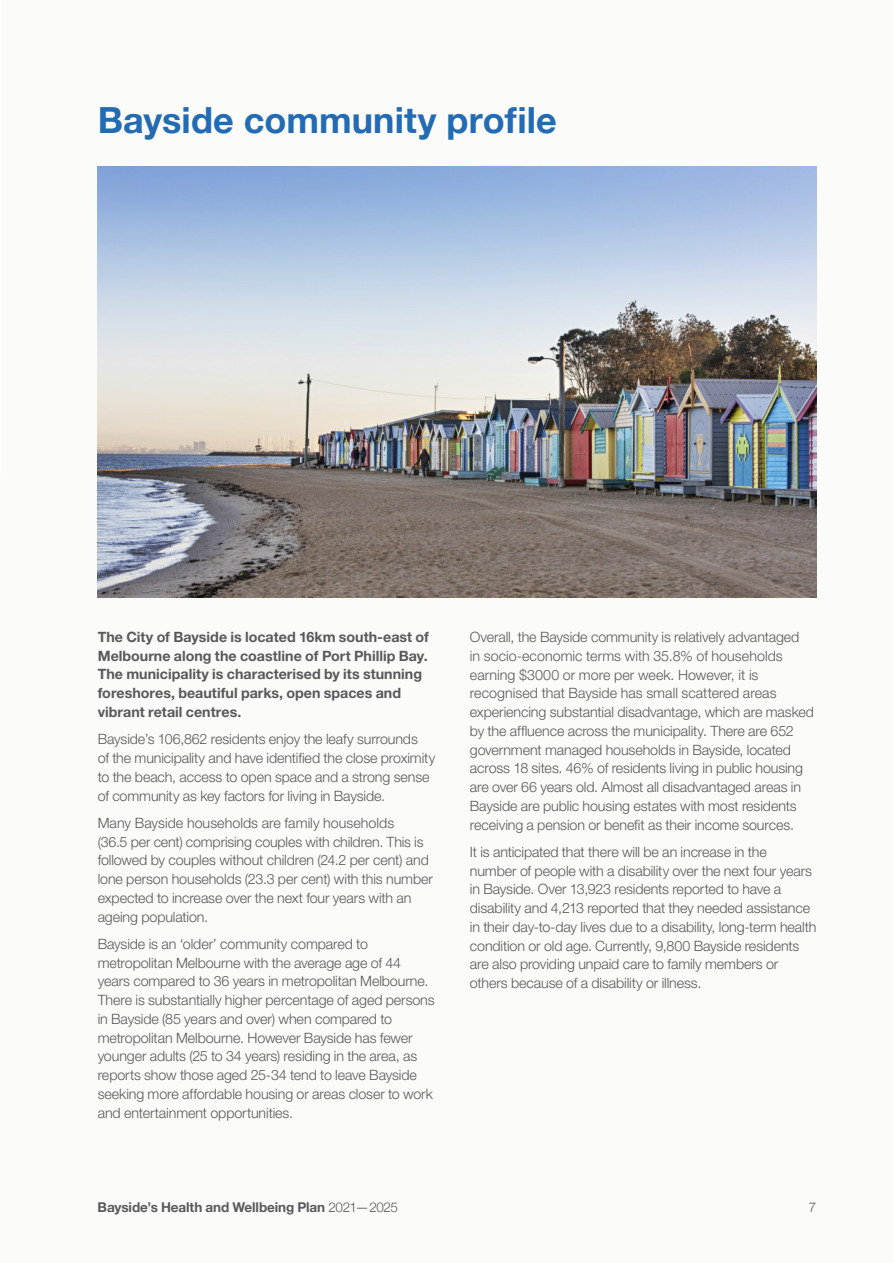
<style>
.page{position:relative;width:893px;height:1263px;background:#fbfbf9}
.page>*{position:absolute;margin:0;border:0;box-sizing:border-box;transform-origin:0 0}
.t1{font:700 36px "Helvetica Neue";color:#236bb3}
.t2{font:300 14.25px/18.8px "Helvetica Neue LT Std";letter-spacing:-.005em;color:#59595b}
.t3{font:700 14.25px/18.8px "Helvetica Neue LT Std";color:#59595b}
.t4{font:700 13.5px "Helvetica Neue";letter-spacing:-.005em;color:#59595b}
.t5{font:300 13.5px "Helvetica Neue";color:#59595b}
.s1{font-weight:300}
</style>
<div class="page">
<img style="left:98px;top:167px;width:718px;height:430px">
<h1 class="t1" style="left:98px;top:92px;width:461px">Bayside community profile</h1>
<p class="t3" style="left:98px;top:627px;width:333px">The City of Bayside is located 16km south-east of Melbourne along the coastline of Port Phillip Bay.<br>The municipality is characterised by its stunning foreshores, beautiful parks, open spaces and vibrant retail centres.</p>
<p class="t2" style="left:98px;top:729px;width:339px">Bayside’s 106,862 residents enjoy the leafy surrounds<br>of the municipality and have identified the close proximity to the beach, access to open space and a strong sense of community as key factors for living in Bayside.</p>
<p class="t2" style="left:98px;top:813px;width:337px">Many Bayside households are family households<br>(36.5 per cent) comprising couples with children. This is followed by couples without children (24.2 per cent) and lone person households (23.3 per cent) with this number expected to increase over the next four years with an ageing population.</p>
<p class="t2" style="left:98px;top:934px;width:338px">Bayside is an ‘older’ community compared to metropolitan Melbourne with the average age of 44 years compared to 36 years in metropolitan Melbourne.<br>There is substantially higher percentage of aged persons in Bayside (85 years and over) when compared to metropolitan Melbourne. However Bayside has fewer younger adults (25 to 34 years) residing in the area, as reports show those aged 25-34 tend to leave Bayside seeking more affordable housing or areas closer to work and entertainment opportunities.</p>
<p class="t2" style="left:470px;top:627px;width:346px">Overall, the Bayside community is relatively advantaged<br>in socio-economic terms with 35.8% of households earning $3000 or more per week. However, it is recognised that Bayside has small scattered areas experiencing substantial disadvantage, which are masked by the affluence across the municipality. There are 652 government managed households in Bayside, located across 18 sites. 46% of residents living in public housing are over 66 years old. Almost all disadvantaged areas in Bayside are public housing estates with most residents receiving a pension or benefit as their income sources.</p>
<p class="t2" style="left:470px;top:842px;width:348px">It is anticipated that there will be an increase in the number of people with a disability over the next four years in Bayside. Over 13,923 residents reported to have a disability and 4,213 reported that they needed assistance in their day-to-day lives due to a disability, long-term health condition or old age. Currently, 9,800 Bayside residents are also providing unpaid care to family members or others because of a disability or illness.</p>
<p class="t4" style="left:98px;top:1196px;width:302px">Bayside’s Health and Wellbeing Plan <span class="s1">2021—2025</span></p>
<p class="t5" style="left:809px;top:1196px;width:9px">7</p>
</div>
